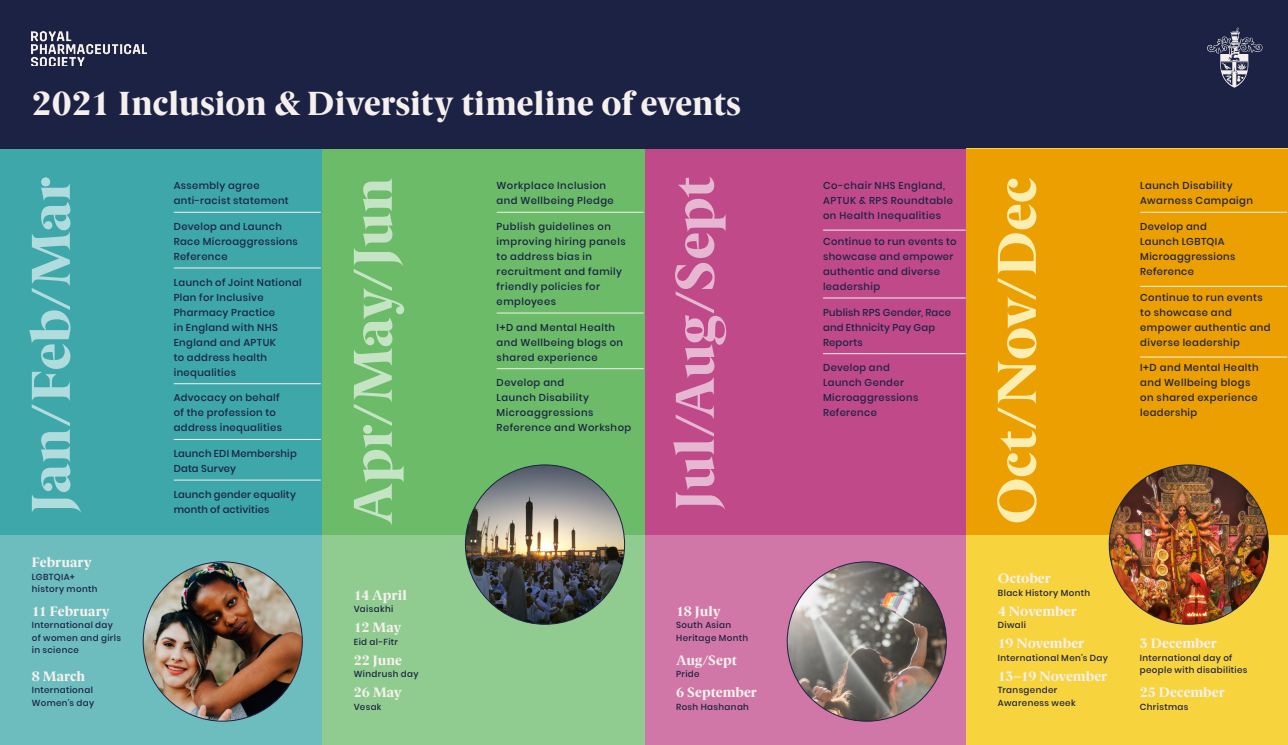
<style>
.page{position:relative;width:1288px;height:745px;background:#fff}
.page>*{position:absolute;margin:0;border:0;box-sizing:border-box;transform-origin:0 0}
.dates{font:800 55px "Berlingske Serif";color:#e6b7d0}
.dates-2{font:800 55px "Berlingske Serif";letter-spacing:-.005em;color:#c4e4c3}
.dates-3{font:800 55px "Berlingske Serif";color:#fcedb1}
.dates-4{font:800 55px "Berlingske Serif";color:#b1dcdd}
.t1{font:800 33.62px "Berlingske Serif";color:#f5f0ed}
.berlinger_11_2{font:800 13.75px "Berlingske Serif";color:#f5f0ed}
.body_rule{font:500 10px/15px "Poppins";letter-spacing:.04em;color:#1c2244}
.body{font:500 10px/15px "Poppins";letter-spacing:.04em;color:#1c2244}
.body_rule-2{font:500 10px/15px "Poppins";letter-spacing:.02em;color:#1c2244}
.body-2{font:500 10px/15px "Poppins";letter-spacing:.02em;color:#1c2244}
.date_body{font:500 8.75px/12.5px "Poppins";letter-spacing:.04em;color:#1c2244}
.body-3{font:500 8.75px/12.5px "Poppins";letter-spacing:.04em;color:#1c2244}
</style>
<div class="page">
<div style="left:644px;top:0;width:322px;height:744px;background:#d077a7"></div>
<div style="left:0;top:0;width:322px;height:744px;background:#6dbdbf"></div>
<div style="left:322px;top:0;width:322px;height:744px;background:#90cc8f"></div>
<div style="left:0;top:149px;width:322px;height:385px;background:#3da7aa"></div>
<div style="left:644px;top:149px;width:322px;height:385px;background:#c04a89"></div>
<div style="left:322px;top:149px;width:322px;height:385px;background:#6bbb69"></div>
<div style="left:0;top:0;width:1288px;height:149px;background:#1c2244"></div>
<div style="left:966px;top:149px;width:322px;height:595px;background:#f7d33d"></div>
<div style="left:966px;top:149px;width:322px;height:385px;background:#ec9f00"></div>
<svg style="left:1207px;top:28px;width:56px;height:60px"></svg>
<img style="left:32px;top:32px;width:115px;height:34px">
<img style="left:465px;top:464px;width:160px;height:160px;border-radius:80px">
<img style="left:787px;top:561px;width:159px;height:159px;border-radius:80px">
<img style="left:143px;top:561px;width:159px;height:159px;border-radius:80px">
<hr style="left:174px;top:212px;width:147px;height:1px;background:#f5f0ed">
<hr style="left:174px;top:267px;width:147px;height:1px;background:#f5f0ed">
<hr style="left:174px;top:383px;width:147px;height:1px;background:#f5f0ed">
<hr style="left:174px;top:439px;width:147px;height:1px;background:#f5f0ed">
<hr style="left:174px;top:479px;width:147px;height:1px;background:#f5f0ed">
<hr style="left:497px;top:212px;width:147px;height:1px;background:#f5f0ed">
<hr style="left:497px;top:312px;width:147px;height:1px;background:#f5f0ed">
<hr style="left:497px;top:368px;width:147px;height:1px;background:#f5f0ed">
<hr style="left:823px;top:230px;width:143px;height:1px;background:#f5f0ed">
<hr style="left:823px;top:297px;width:143px;height:1px;background:#f5f0ed">
<hr style="left:823px;top:353px;width:143px;height:1px;background:#f5f0ed">
<hr style="left:1140px;top:212px;width:147px;height:1px;background:#f5f0ed">
<hr style="left:1140px;top:286px;width:147px;height:1px;background:#faf8f6">
<hr style="left:1140px;top:356px;width:147px;height:1px;background:#faf8f6">
<img style="left:1109px;top:464px;width:159px;height:160px;border-radius:80px">
<p class="t1" style="left:32px;top:79px;width:710px">2021 Inclusion &amp; Diversity timeline of events</p>
<p class="dates-4" style="left:11px;top:513px;width:337px;rotate:-90deg">Jan/Feb/Mar</p>
<p class="dates" style="left:655px;top:509px;width:334px;rotate:-90deg">Jul/Aug/Sept</p>
<p class="dates-2" style="left:333px;top:525px;width:349px;rotate:-90deg">Apr/May/Jun</p>
<p class="dates-3" style="left:977px;top:524px;width:348px;rotate:-90deg">Oct/Nov/Dec</p>
<p class="body_rule" style="left:497px;top:178px;width:119px">Workplace Inclusion and Wellbeing Pledge</p>
<p class="body_rule" style="left:497px;top:219px;width:130px">Publish guidelines on improving hiring panels to address bias in recruitment and family friendly policies for employees</p>
<p class="body_rule" style="left:497px;top:319px;width:128px">I+D and Mental Health and Wellbeing blogs on shared experience</p>
<p class="body" style="left:497px;top:375px;width:136px">Develop and<br>Launch Disability<br>Microaggressions<br>Reference and Workshop</p>
<p class="body_rule" style="left:823px;top:178px;width:132px">Co-chair NHS England,<br>APTUK &amp; RPS Roundtable on Health Inequalities</p>
<p class="body_rule" style="left:823px;top:234px;width:135px">Continue to run events to showcase and empower authentic and diverse leadership</p>
<p class="body_rule-2" style="left:823px;top:304px;width:129px">Publish RPS Gender, Race and Ethnicity Pay Gap<br>Reports</p>
<p class="body" style="left:823px;top:360px;width:97px">Develop and<br>Launch Gender<br>Microaggressions<br>Reference</p>
<p class="body_rule" style="left:174px;top:178px;width:116px">Assembly agree anti-racist statement</p>
<p class="body_rule" style="left:174px;top:219px;width:126px">Develop and Launch<br>Race Microaggressions<br>Reference</p>
<p class="body_rule" style="left:174px;top:274px;width:130px">Launch of Joint National<br>Plan for Inclusive<br>Pharmacy Practice<br>in England with NHS<br>England and APTUK<br>to address health inequalities</p>
<p class="body_rule" style="left:174px;top:390px;width:110px">Advocacy on behalf of the profession to address inequalities</p>
<p class="body_rule-2" style="left:174px;top:446px;width:124px">Launch EDI Membership<br>Data Survey</p>
<p class="body-2" style="left:174px;top:486px;width:124px">Launch gender equality month of activities</p>
<p class="berlinger_11_2" style="left:32px;top:552px;width:61px">February</p>
<p class="body-3" style="left:32px;top:570px;width:67px">LGBTQIA+ history month</p>
<p class="berlinger_11_2" style="left:32px;top:600px;width:79px">11 February</p>
<p class="body-3" style="left:32px;top:618px;width:91px">International day of women and girls in science</p>
<p class="berlinger_11_2" style="left:32px;top:665px;width:55px">8 March</p>
<p class="body-3" style="left:32px;top:683px;width:64px">International<br>Women’s day</p>
<p class="berlinger_11_2" style="left:354px;top:584px;width:54px">14 April</p>
<p class="date_body" style="left:354px;top:602px;width:41px">Vaisakhi</p>
<p class="berlinger_11_2" style="left:354px;top:617px;width:49px">12 May</p>
<p class="date_body" style="left:354px;top:635px;width:46px">Eid al-Fitr</p>
<p class="berlinger_11_2" style="left:354px;top:649px;width:50px">22 June</p>
<p class="date_body" style="left:354px;top:667px;width:66px">Windrush day</p>
<p class="berlinger_11_2" style="left:354px;top:682px;width:49px">26 May</p>
<p class="body-3" style="left:354px;top:700px;width:29px">Vesak</p>
<p class="berlinger_11_2" style="left:676px;top:600px;width:46px">18 July</p>
<p class="date_body" style="left:676px;top:618px;width:74px">South Asian<br>Heritage Month</p>
<p class="berlinger_11_2" style="left:676px;top:649px;width:62px">Aug/Sept</p>
<p class="date_body" style="left:676px;top:667px;width:25px">Pride</p>
<p class="berlinger_11_2" style="left:676px;top:682px;width:82px">6 September</p>
<p class="body-3" style="left:676px;top:700px;width:74px">Rosh Hashanah</p>
<p class="berlinger_11_2" style="left:998px;top:568px;width:54px">October</p>
<p class="date_body" style="left:998px;top:586px;width:94px">Black History Month</p>
<p class="berlinger_11_2" style="left:998px;top:600px;width:80px">4 November</p>
<p class="date_body" style="left:998px;top:618px;width:30px">Diwali</p>
<p class="berlinger_11_2" style="left:998px;top:633px;width:88px">19 November</p>
<p class="date_body" style="left:998px;top:651px;width:112px">International Men’s Day</p>
<p class="berlinger_11_2" style="left:998px;top:665px;width:111px">13–19 November</p>
<p class="date_body" style="left:998px;top:683px;width:79px">Transgender<br>Awareness week</p>
<p class="body_rule" style="left:1140px;top:178px;width:114px">Launch Disability<br>Awarness Campaign</p>
<p class="body" style="left:1140px;top:219px;width:97px">Develop and<br>Launch LGBTQIA<br>Microaggressions<br>Reference</p>
<p class="body_rule" style="left:1140px;top:289px;width:132px">Continue to run events to showcase and empower authentic and diverse leadership</p>
<p class="body_rule" style="left:1140px;top:360px;width:120px">I+D and Mental Health and Wellbeing blogs on shared experience leadership</p>
<p class="berlinger_11_2" style="left:1140px;top:633px;width:78px">3 December</p>
<p class="date_body" style="left:1140px;top:651px;width:109px">International day of people with disabilities</p>
<p class="berlinger_11_2" style="left:1140px;top:682px;width:86px">25 December</p>
<p class="date_body" style="left:1140px;top:700px;width:50px">Christmas</p>
</div>
